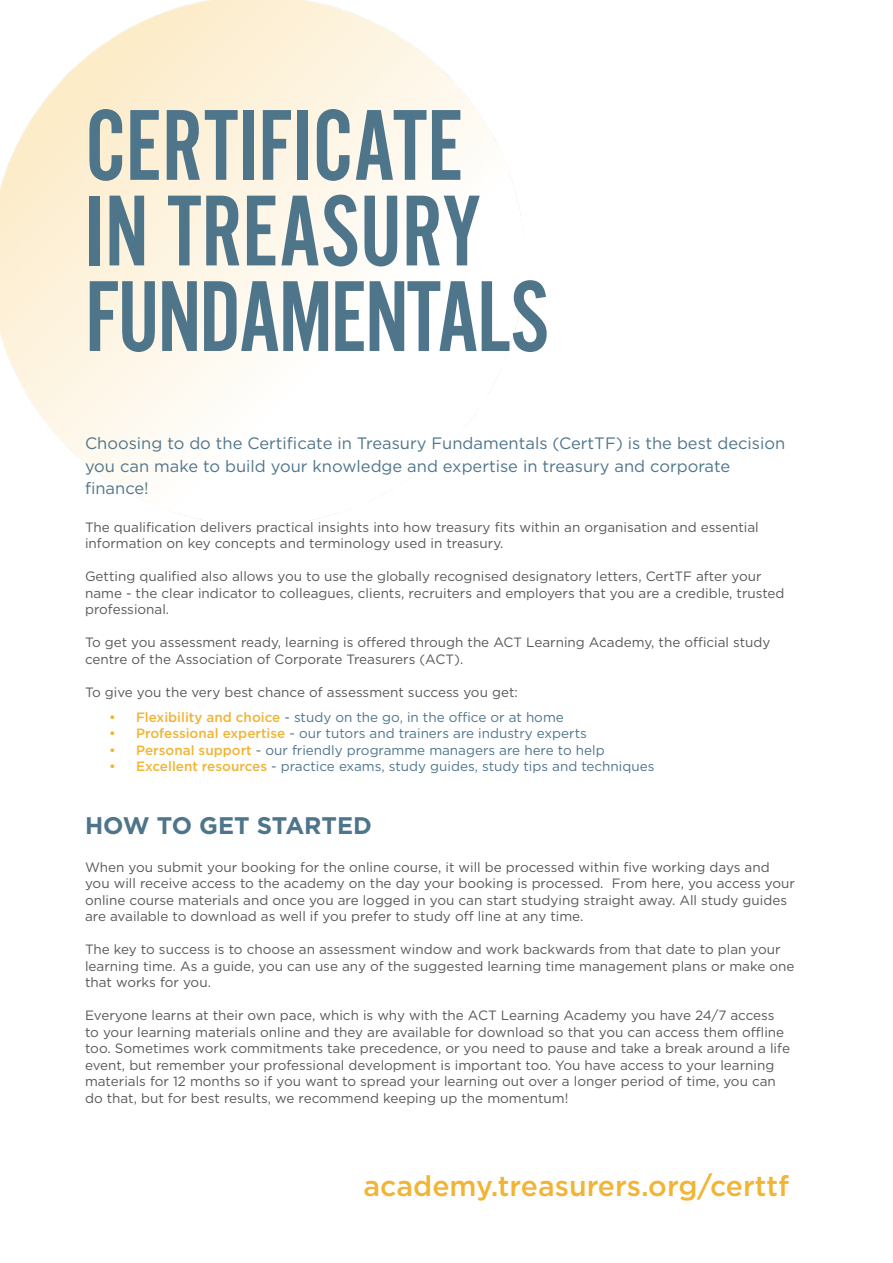
<style>
.page{position:relative;width:893px;height:1263px;background:#fff}
.page>*{position:absolute;margin:0;border:0;box-sizing:border-box;transform-origin:0 0}
.t1{font:104.55px/85.5px "Alternate Gothic Std No 2";letter-spacing:-.02em;color:#4f758b}
.t2{font:104.55px "Alternate Gothic Std No 2";color:#4f758b}
.t3{font:500 28.5px "Gotham";color:#f1b434}
.t4{font:700 24px "Gotham";color:#4f758b}
.t5{font:16.5px/22.5px "Gotham";color:#4f758b}
.t6{font:13.5px/16.5px "Gotham";color:#57585a}
.t7{font:13.5px "Gotham";color:#4f758b}
.s1{font-weight:500;color:#f1b434}
</style>
<div class="page">
<p class="t2" style="left:85px;top:92px;width:380px">CERTIFICATE</p>
<p class="t1" style="left:85px;top:188px;width:466px">IN TREASURY<br>FUNDAMENTALS</p>
<p class="t5" style="left:85px;top:432px;width:702px">Choosing to do the Certificate in Treasury Fundamentals (CertTF) is the best decision you can make to build your knowledge and expertise in treasury and corporate finance!</p>
<p class="t6" style="left:85px;top:518px;width:675px">The qualification delivers practical insights into how treasury fits within an organisation and essential information on key concepts and terminology used in treasury.</p>
<p class="t6" style="left:85px;top:568px;width:701px">Getting qualified also allows you to use the globally recognised designatory letters, CertTF after your name - the clear indicator to colleagues, clients, recruiters and employers that you are a credible, trusted professional.</p>
<p class="t6" style="left:85px;top:634px;width:687px">To get you assessment ready, learning is offered through the ACT Learning Academy, the official study centre of the Association of Corporate Treasurers (ACT).</p>
<p class="t6" style="left:85px;top:683px;width:434px">To give you the very best chance of assessment success you get:</p>
<p class="t7" style="left:109px;top:708px;width:456px"><span class="s1">• Flexibility and choice</span> - study on the go, in the office or at home</p>
<p class="t7" style="left:109px;top:725px;width:479px"><span class="s1">• Professional expertise</span> - our tutors and trainers are industry experts</p>
<p class="t7" style="left:109px;top:741px;width:497px"><span class="s1">• Personal support</span> - our friendly programme managers are here to help</p>
<p class="t7" style="left:109px;top:758px;width:547px"><span class="s1">• Excellent resources</span> - practice exams, study guides, study tips and techniques</p>
<p class="t4" style="left:85px;top:810px;width:288px">HOW TO GET STARTED</p>
<p class="t6" style="left:85px;top:858px;width:711px">When you submit your booking for the online course, it will be processed within five working days and you will receive access to the academy on the day your booking is processed. From here, you access your online course materials and once you are logged in you can start studying straight away. All study guides are available to download as well if you prefer to study off line at any time.</p>
<p class="t6" style="left:85px;top:941px;width:711px">The key to success is to choose an assessment window and work backwards from that date to plan your learning time. As a guide, you can use any of the suggested learning time management plans or make one that works for you.</p>
<p class="t6" style="left:85px;top:1007px;width:706px">Everyone learns at their own pace, which is why with the ACT Learning Academy you have 24/7 access to your learning materials online and they are available for download so that you can access them offline too. Sometimes work commitments take precedence, or you need to pause and take a break around a life event, but remember your professional development is important too. You have access to your learning materials for 12 months so if you want to spread your learning out over a longer period of time, you can do that, but for best results, we recommend keeping up the momentum!</p>
<p class="t3" style="left:364px;top:1168px;width:427px">academy.treasurers.org/certtf</p>
</div>
